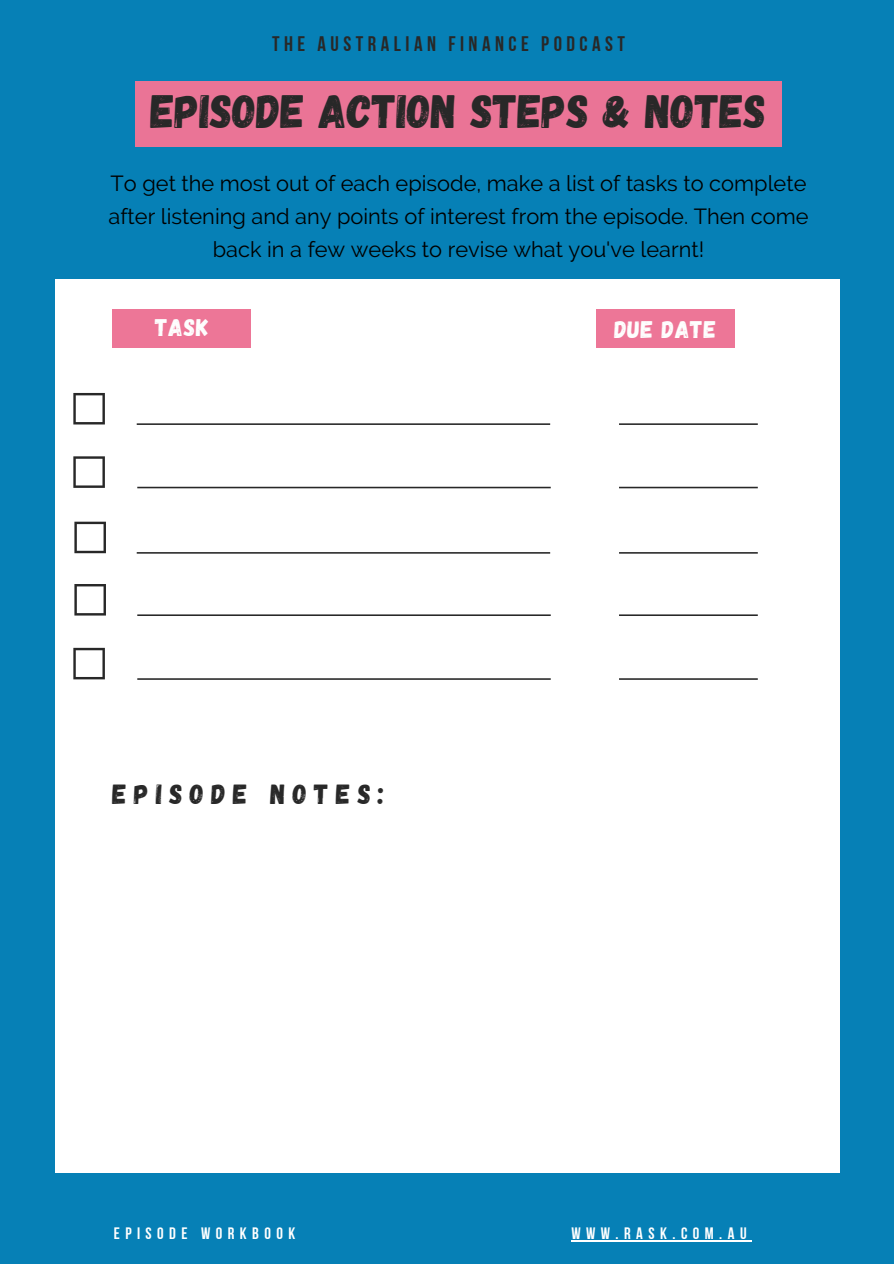
<style>
.page{position:relative;width:894px;height:1264px;background:#fff}
.page>*{position:absolute;margin:0;border:0;box-sizing:border-box;transform-origin:0 0}
.t1{font:46.65px "Gagalin";color:#282828}
.t2{font:27.6px "Gagalin";letter-spacing:.265em;color:#282828}
.t3{font:24px "Gagalin";letter-spacing:.03em;color:#fefefe}
.t4{font:21.75px/32.7px "Raleway";color:#000;text-align:center}
.t5{font:21px "Bebas Neue Cyrillic";letter-spacing:.215em;color:#282828}
.t6{font:16.5px "Bebas Neue Cyrillic";letter-spacing:.33em;color:#fff}
</style>
<div class="page">
<div style="left:0;top:0;width:893px;height:1263px;background:#0680b6"></div>
<div style="left:55px;top:279px;width:785px;height:893px;background:#fff"></div>
<div style="left:112px;top:310px;width:139px;height:38px;background:#ed7697"></div>
<div style="left:595px;top:310px;width:139px;height:38px;background:#ed7697"></div>
<svg style="left:73px;top:393px;width:32px;height:31px"></svg>
<svg style="left:73px;top:456px;width:32px;height:32px"></svg>
<svg style="left:74px;top:521px;width:32px;height:32px"></svg>
<svg style="left:74px;top:584px;width:32px;height:31px"></svg>
<svg style="left:73px;top:648px;width:32px;height:31px"></svg>
<hr style="left:571px;top:1240px;width:180px;height:1px;background:#fff">
<div style="left:135px;top:81px;width:646px;height:65px;background:#ea7496"></div>
<svg style="left:137px;top:423px;width:413px;height:2px"></svg>
<svg style="left:137px;top:487px;width:413px;height:1px"></svg>
<svg style="left:137px;top:552px;width:413px;height:1px"></svg>
<svg style="left:137px;top:614px;width:413px;height:2px"></svg>
<svg style="left:137px;top:678px;width:413px;height:2px"></svg>
<svg style="left:619px;top:423px;width:138px;height:2px"></svg>
<svg style="left:619px;top:487px;width:138px;height:1px"></svg>
<svg style="left:619px;top:552px;width:138px;height:1px"></svg>
<svg style="left:619px;top:614px;width:138px;height:2px"></svg>
<svg style="left:619px;top:678px;width:138px;height:2px"></svg>
<p class="t5" style="left:272px;top:35px;width:354px">THE AUSTRALIAN FINANCE PODCAST</p>
<h1 class="t1" style="left:151px;top:81px;width:616px">EPISODE ACTION STEPS &amp; NOTES</h1>
<p class="t4" style="left:109px;top:167px;width:701px">To get the most out of each episode, make a list of tasks to complete after listening and any points of interest from the episode. Then come back in a few weeks to revise what you've learnt!</p>
<p class="t3" style="left:155px;top:312px;width:55px">TASK</p>
<p class="t3" style="left:614px;top:314px;width:103px">DUE DATE</p>
<p class="t2" style="left:112px;top:775px;width:273px">EPISODE NOTES:</p>
<p class="t6" style="left:114px;top:1226px;width:183px">EPISODE WORKBOOK</p>
<p class="t6" style="left:571px;top:1226px;width:177px">WWW.RASK.COM.AU</p>
</div>
